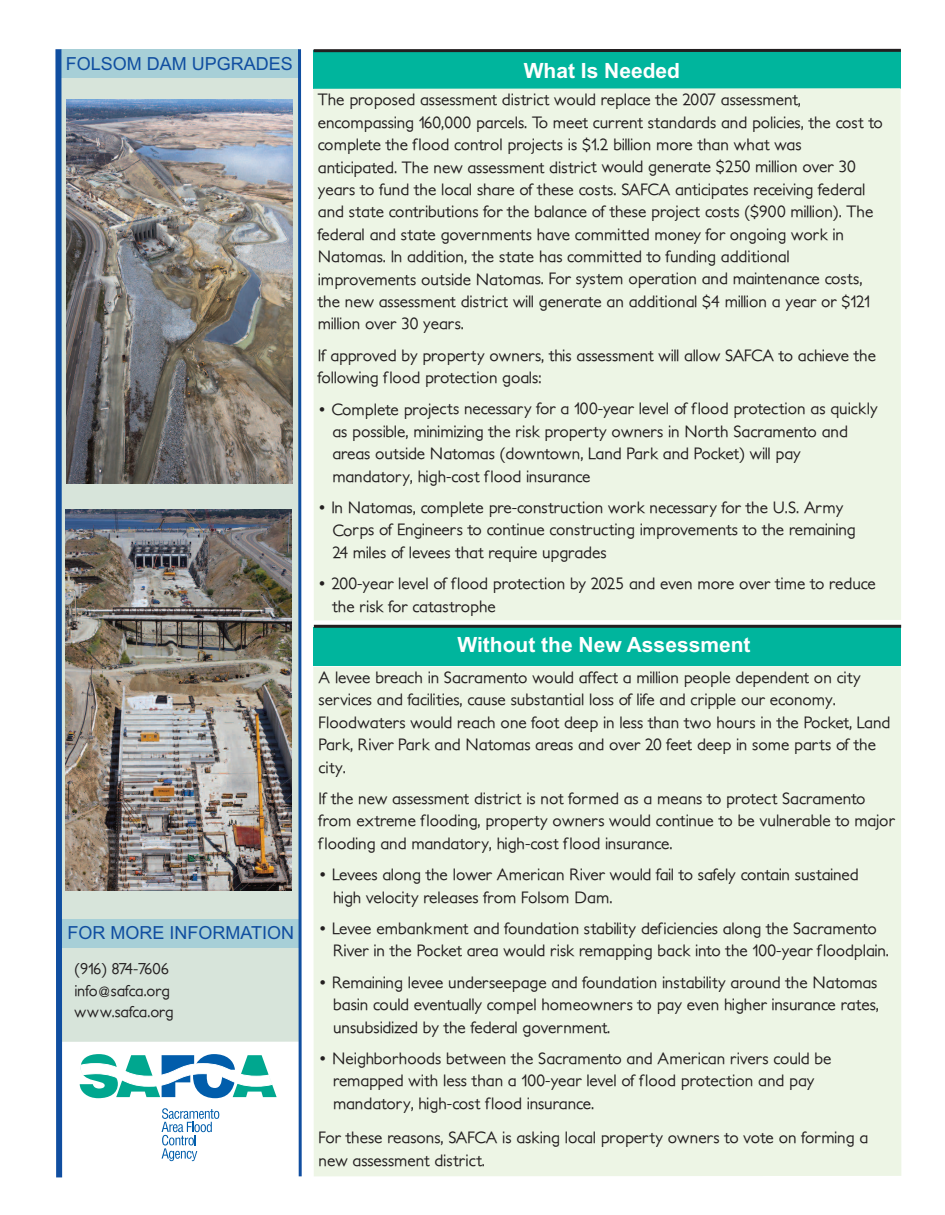
<style>
.page{position:relative;width:945px;height:1215px;background:#fff}
.page>*{position:absolute;margin:0;border:0;box-sizing:border-box;transform-origin:0 0}
.t1{font:700 21px "Arial";color:#fff}
.t2{font:18px "Arial";color:#104ea0}
.t3{font:500 16.5px/22.4px "Petita";color:#231f20}
.t4{font:500 15.75px/21.5px "Petita";color:#231f20}
</style>
<div class="page">
<div style="left:314px;top:628px;width:587px;height:38px;background:#00b59d"></div>
<div style="left:314px;top:51px;width:587px;height:38px;background:#00b59d"></div>
<div style="left:313px;top:88px;width:588px;height:532px;background:#edf5e5"></div>
<div style="left:65px;top:77px;width:232px;height:965px;background:#d7e4da"></div>
<hr style="left:314px;top:49px;width:587px;height:3px;background:#231f20">
<hr style="left:314px;top:625px;width:587px;height:3px;background:#231f20">
<div style="left:313px;top:666px;width:588px;height:510px;background:#edf5e5"></div>
<svg style="left:162px;top:1108px;width:57px;height:53px"></svg>
<svg style="left:80px;top:1054px;width:197px;height:44px"></svg>
<img style="left:65px;top:510px;width:226px;height:381px">
<div style="left:61px;top:49px;width:238px;height:28px;background:#a7cfd7"></div>
<img style="left:67px;top:100px;width:226px;height:383px">
<div style="left:61px;top:920px;width:237px;height:28px;background:#a7cfd7"></div>
<svg style="left:55px;top:49px;width:10px;height:1129px;background:#668ebd"></svg>
<svg style="left:297px;top:49px;width:5px;height:1128px;background:#658ebd"></svg>
<p class="t2" style="left:66px;top:54px;width:229px">FOLSOM DAM UPGRADES</p>
<p class="t2" style="left:67px;top:922px;width:228px">FOR MORE INFORMATION</p>
<p class="t4" style="left:74px;top:958px;width:101px">(916) 874-7606 info@safca.org www.safca.org</p>
<p class="t1" style="left:524px;top:58px;width:158px">What Is Needed</p>
<p class="t3" style="left:318px;top:89px;width:567px">The proposed assessment district would replace the 2007 assessment, encompassing 160,000 parcels. To meet current standards and policies, the cost to complete the flood control projects is $1.2 billion more than what was anticipated. The new assessment district would generate $250 million over 30 years to fund the local share of these costs. SAFCA anticipates receiving federal and state contributions for the balance of these project costs ($900 million). The federal and state governments have committed money for ongoing work in Natomas. In addition, the state has committed to funding additional improvements outside Natomas. For system operation and maintenance costs, the new assessment district will generate an additional $4 million a year or $121 million over 30 years.</p>
<p class="t3" style="left:318px;top:344px;width:560px">If approved by property owners, this assessment will allow SAFCA to achieve the following flood protection goals:</p>
<p class="t3" style="left:332px;top:398px;width:547px;text-indent:-14px">• Complete projects necessary for a 100-year level of flood protection as quickly as possible, minimizing the risk property owners in North Sacramento and areas outside Natomas (downtown, Land Park and Pocket) will pay mandatory, high-cost flood insurance</p>
<p class="t3" style="left:332px;top:497px;width:525px;text-indent:-14px">• In Natomas, complete pre-construction work necessary for the U.S. Army<br>Corps of Engineers to continue constructing improvements to the remaining<br>24 miles of levees that require upgrades</p>
<p class="t3" style="left:332px;top:573px;width:545px;text-indent:-14px">• 200-year level of flood protection by 2025 and even more over time to reduce the risk for catastrophe</p>
<p class="t1" style="left:457px;top:633px;width:295px">Without the New Assessment</p>
<p class="t3" style="left:319px;top:667px;width:573px">A levee breach in Sacramento would affect a million people dependent on city services and facilities, cause substantial loss of life and cripple our economy.<br>Floodwaters would reach one foot deep in less than two hours in the Pocket, Land Park, River Park and Natomas areas and over 20 feet deep in some parts of the city.</p>
<p class="t3" style="left:319px;top:788px;width:578px">If the new assessment district is not formed as a means to protect Sacramento from extreme flooding, property owners would continue to be vulnerable to major flooding and mandatory, high-cost flood insurance.</p>
<p class="t3" style="left:333px;top:864px;width:527px;text-indent:-14px">• Levees along the lower American River would fail to safely contain sustained high velocity releases from Folsom Dam.</p>
<p class="t3" style="left:333px;top:918px;width:557px;text-indent:-14px">• Levee embankment and foundation stability deficiencies along the Sacramento<br>River in the Pocket area would risk remapping back into the 100-year floodplain.</p>
<p class="t3" style="left:333px;top:971px;width:547px;text-align:justify;text-indent:-14px">• Remaining levee underseepage and foundation instability around the Natomas basin could eventually compel homeowners to pay even higher insurance rates, unsubsidized by the federal government.</p>
<p class="t3" style="left:333px;top:1048px;width:500px;text-indent:-14px">• Neighborhoods between the Sacramento and American rivers could be remapped with less than a 100-year level of flood protection and pay mandatory, high-cost flood insurance.</p>
<p class="t3" style="left:319px;top:1127px;width:551px">For these reasons, SAFCA is asking local property owners to vote on forming a new assessment district.</p>
</div>
